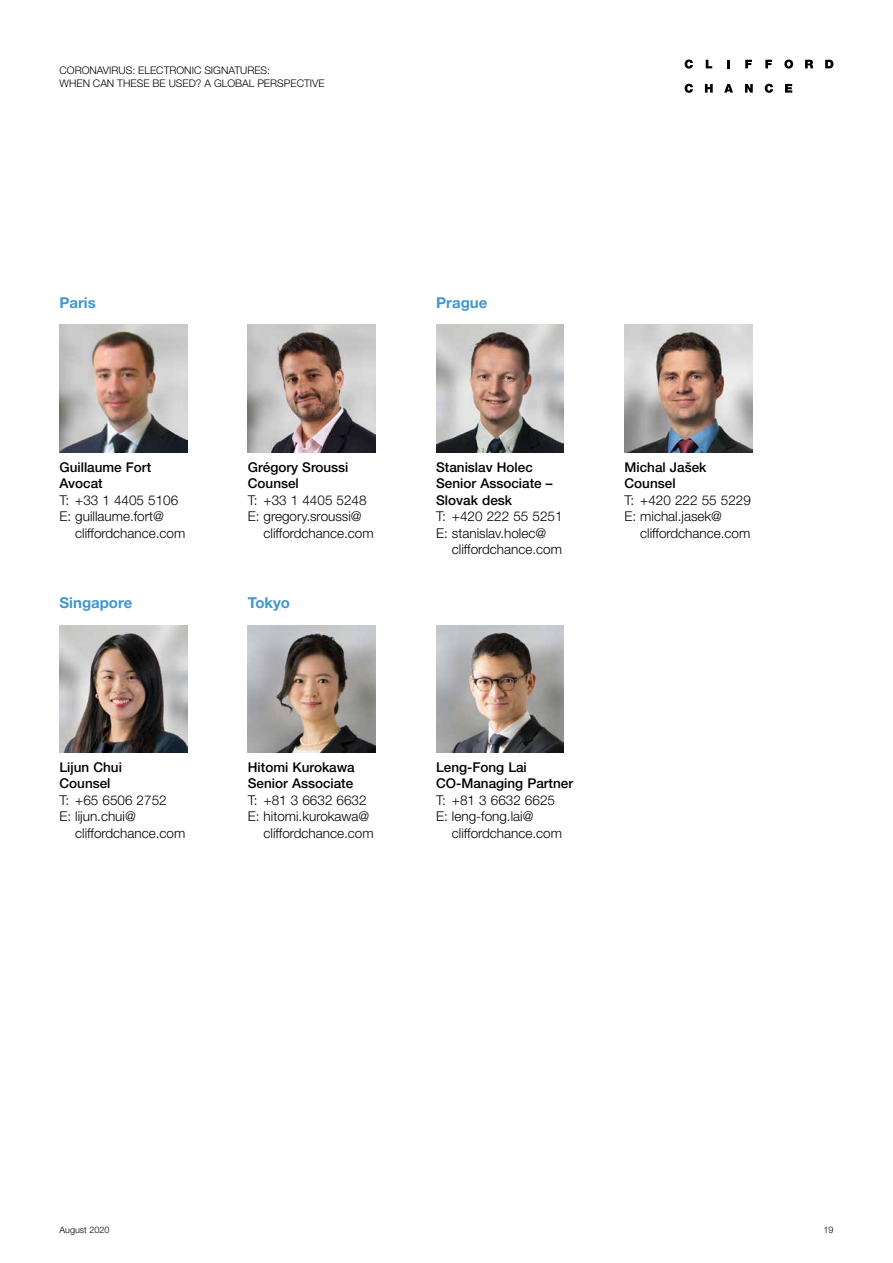
<style>
.page{position:relative;width:893px;height:1263px;background:#fff}
.page>*{position:absolute;margin:0;border:0;box-sizing:border-box;transform-origin:0 0}
.t1{font:700 15px "Helvetica Neue LT";color:#4197cb}
.t2{font:300 13.5px/16.5px "Helvetica Neue LT";color:#000}
.t3{font:500 13.5px/16.5px "Helvetica Neue LT";color:#000}
.t4{font:300 10.5px/13.5px "Helvetica Neue LT";color:#000}
.t5{font:300 9px "Helvetica Neue LT";color:#000}
</style>
<div class="page">
<svg style="left:685px;top:60px;width:8px;height:9px"></svg>
<svg style="left:706px;top:60px;width:6px;height:8px"></svg>
<svg style="left:727px;top:60px;width:2px;height:8px"></svg>
<svg style="left:745px;top:60px;width:7px;height:8px"></svg>
<svg style="left:765px;top:60px;width:7px;height:8px"></svg>
<svg style="left:784px;top:60px;width:9px;height:9px"></svg>
<svg style="left:805px;top:60px;width:8px;height:8px"></svg>
<svg style="left:825px;top:60px;width:8px;height:8px"></svg>
<svg style="left:685px;top:84px;width:8px;height:9px"></svg>
<svg style="left:705px;top:84px;width:8px;height:9px"></svg>
<svg style="left:724px;top:84px;width:9px;height:9px"></svg>
<svg style="left:745px;top:84px;width:8px;height:9px"></svg>
<svg style="left:765px;top:84px;width:8px;height:9px"></svg>
<svg style="left:785px;top:84px;width:7px;height:9px"></svg>
<img style="left:60px;top:325px;width:127px;height:127px">
<img style="left:248px;top:325px;width:127px;height:127px">
<img style="left:60px;top:625px;width:127px;height:127px">
<img style="left:436px;top:625px;width:128px;height:127px">
<img style="left:248px;top:625px;width:127px;height:127px">
<img style="left:625px;top:325px;width:127px;height:127px">
<img style="left:436px;top:325px;width:128px;height:127px">
<p class="t4" style="left:60px;top:63px;width:267px">CORONAVIRUS: ELECTRONIC SIGNATURES:<br>WHEN CAN THESE BE USED? A GLOBAL PERSPECTIVE</p>
<p class="t1" style="left:60px;top:293px;width:38px">Paris</p>
<p class="t1" style="left:436px;top:293px;width:53px">Prague</p>
<p class="t3" style="left:60px;top:458px;width:93px">Guillaume Fort<br>Avocat</p>
<p class="t2" style="left:60px;top:491px;width:120px">T: +33 1 4405 5106<br>E: guillaume.fort@</p>
<p class="t2" style="left:75px;top:524px;width:112px">cliffordchance.com</p>
<p class="t1" style="left:60px;top:593px;width:74px">Singapore</p>
<p class="t3" style="left:248px;top:458px;width:102px">Grégory Sroussi<br>Counsel</p>
<p class="t2" style="left:248px;top:491px;width:120px">T: +33 1 4405 5248</p>
<p class="t2" style="left:248px;top:508px;width:115px">E: gregory.sroussi@</p>
<p class="t2" style="left:264px;top:524px;width:112px">cliffordchance.com</p>
<p class="t1" style="left:248px;top:593px;width:44px">Tokyo</p>
<p class="t3" style="left:436px;top:458px;width:118px">Stanislav Holec<br>Senior Associate –<br>Slovak desk</p>
<p class="t2" style="left:436px;top:508px;width:128px">T: +420 222 55 5251<br>E: stanislav.holec@</p>
<p class="t2" style="left:452px;top:541px;width:112px">cliffordchance.com</p>
<p class="t3" style="left:625px;top:458px;width:83px">Michal Jašek<br>Counsel</p>
<p class="t2" style="left:625px;top:491px;width:128px">T: +420 222 55 5229<br>E: michal.jasek@</p>
<p class="t2" style="left:640px;top:524px;width:112px">cliffordchance.com</p>
<p class="t3" style="left:60px;top:758px;width:64px">Lijun Chui<br>Counsel</p>
<p class="t2" style="left:60px;top:791px;width:109px">T: +65 6506 2752<br>E: lijun.chui@</p>
<p class="t2" style="left:75px;top:824px;width:112px">cliffordchance.com</p>
<p class="t3" style="left:248px;top:758px;width:108px">Hitomi Kurokawa<br>Senior Associate</p>
<p class="t2" style="left:248px;top:791px;width:120px">T: +81 3 6632 6632</p>
<p class="t2" style="left:248px;top:808px;width:123px">E: hitomi.kurokawa@</p>
<p class="t2" style="left:264px;top:824px;width:112px">cliffordchance.com</p>
<p class="t3" style="left:436px;top:758px;width:138px">Leng-Fong Lai<br>CO-Managing Partner</p>
<p class="t2" style="left:436px;top:791px;width:120px">T: +81 3 6632 6625<br>E: leng-fong.lai@</p>
<p class="t2" style="left:452px;top:824px;width:112px">cliffordchance.com</p>
<p class="t5" style="left:60px;top:1224px;width:51px">August 2020</p>
<p class="t5" style="left:823px;top:1224px;width:12px">19</p>
</div>
